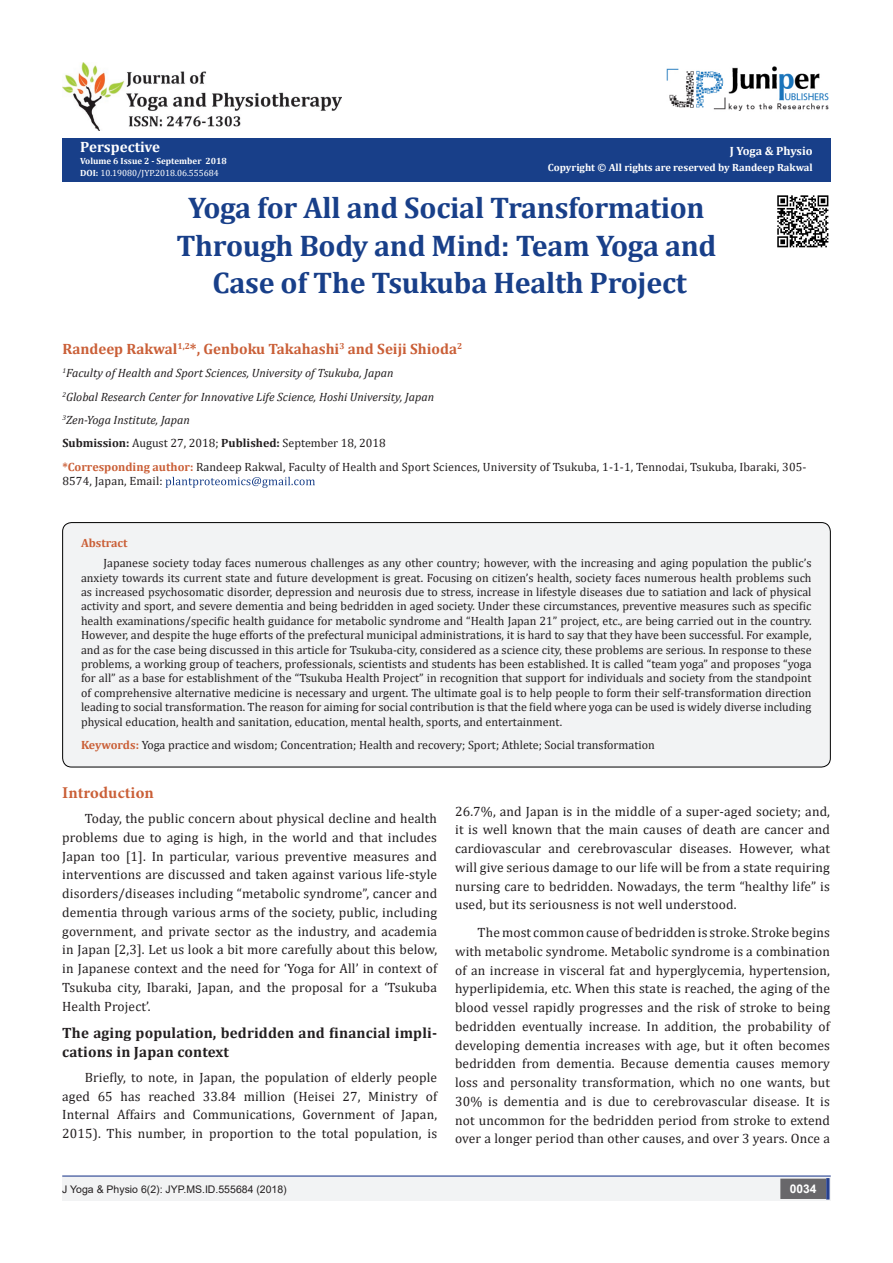
<style>
.page{position:relative;width:893px;height:1263px;background:#fff}
.page>*{position:absolute;margin:0;border:0;box-sizing:border-box;transform-origin:0 0}
.t1{font:700 30px/37.5px "Cambria";letter-spacing:-.01em;color:#183f89;text-align:center}
.List_Paragraph{font:700 16.5px "Minion Pro";letter-spacing:.005em;color:#ca5f37}
.List_Paragraph-2{font:700 15px/18.8px "Cambria";letter-spacing:.01em;color:#231f20}
.t2{font:700 15px "Cambria";color:#ca5f37}
.t3{font:700 15px "Cambria";color:#fff}
.List_Paragraph-3{font:13.5px/18.8px "Cambria";letter-spacing:.01em;color:#231f20;text-align:justify}
.t4{font:12px/14.4px "Cambria";color:#231f20}
.t5{font:italic 12px "Cambria";color:#231f20}
.t6{font:700 12px "Cambria";letter-spacing:-.005em;color:#fff}
.t7{font:700 12px "Cambria";color:#ca5f37}
.t8{font:700 12px "Arial";color:#fff}
.t9{font:700 10.5px "Cambria";color:#fff}
.t10{font:10.5px "Arial";color:#231f20}
.t11{font:9px "Cambria";color:#fff}
.t12{font:700 9px "Cambria";color:#fff}
.s1{font-weight:700}
.s2{font-weight:700;color:#ca5f37}
</style>
<div class="page">
<div style="left:62px;top:138px;width:769px;height:43px;background:#183f89"></div>
<svg style="left:165px;top:477px;width:150px;height:11px"></svg>
<hr style="left:62px;top:1175px;width:769px;height:1px;background:#253f8e">
<div style="left:62px;top:1177px;width:494px;height:24px;background:#f2f3f4"></div>
<div style="left:510px;top:1177px;width:321px;height:24px;background:#f2f3f4"></div>
<div style="left:781px;top:1179px;width:44px;height:19px;background:#68676a"></div>
<div style="left:780px;top:1178px;width:46px;height:21px;border:2px solid #68676a"></div>
<div style="left:826px;top:1178px;width:3px;height:21px;background:#253f8e;border:2px solid #253f8e"></div>
<img style="left:666px;top:66px;width:163px;height:45px">
<img style="left:62px;top:62px;width:279px;height:68px">
<div style="left:63px;top:523px;width:767px;height:244px;background:#f2f3f4;border-radius:9px"></div>
<div style="left:62px;top:522px;width:769px;height:245px;border:1px solid #000;border-radius:9px"></div>
<img style="left:777px;top:195px;width:52px;height:53px">
<p class="t3" style="left:80px;top:136px;width:81px">Perspective</p>
<p class="t12" style="left:80px;top:154px;width:148px">Volume 6 Issue 2 - September 2018</p>
<p class="t11" style="left:80px;top:168px;width:140px"><span class="s1">DOI:</span> 10.19080/JYP.2018.06.555684</p>
<p class="t6" style="left:730px;top:142px;width:84px">J Yoga &amp; Physio</p>
<p class="t9" style="left:548px;top:160px;width:266px">Copyright © All rights are reserved by Randeep Rakwal</p>
<p class="t1" style="left:176px;top:188px;width:542px">Yoga for All and Social Transformation<br>Through Body and Mind: Team Yoga and</p>
<p class="t1" style="left:213px;top:263px;width:476px">Case of The Tsukuba Health Project</p>
<p class="t2" style="left:62px;top:338px;width:401px">Randeep Rakwal<sup>1,2</sup>*, Genboku Takahashi<sup>3</sup> and Seiji Shioda<sup>2</sup></p>
<p class="t5" style="left:62px;top:365px;width:333px"><sup>1</sup>Faculty of Health and Sport Sciences, University of Tsukuba, Japan</p>
<p class="t5" style="left:62px;top:388px;width:373px"><sup>2</sup>Global Research Center for Innovative Life Science, Hoshi University, Japan</p>
<p class="t5" style="left:62px;top:411px;width:129px"><sup>3</sup>Zen-Yoga Institute, Japan</p>
<p class="t4" style="left:62px;top:436px;width:325px"><span class="s1">Submission:</span> August 27, 2018; <span class="s1">Published:</span> September 18, 2018</p>
<p class="t4" style="left:62px;top:459px;width:746px"><span class="s2">*Corresponding author:</span> Randeep Rakwal, Faculty of Health and Sport Sciences, University of Tsukuba, 1-1-1, Tennodai, Tsukuba, Ibaraki, 305-<br>8574, Japan, Email:</p>
<p class="t7" style="left:81px;top:534px;width:48px">Abstract</p>
<p class="t4" style="left:81px;top:556px;width:732px;text-align:justify;text-indent:22px">Japanese society today faces numerous challenges as any other country; however, with the increasing and aging population the public’s anxiety towards its current state and future development is great. Focusing on citizen’s health, society faces numerous health problems such as increased psychosomatic disorder, depression and neurosis due to stress, increase in lifestyle diseases due to satiation and lack of physical activity and sport, and severe dementia and being bedridden in aged society. Under these circumstances, preventive measures such as specific health examinations/specific health guidance for metabolic syndrome and “Health Japan 21” project, etc., are being carried out in the country.<br>However, and despite the huge efforts of the prefectural municipal administrations, it is hard to say that they have been successful. For example, and as for the case being discussed in this article for Tsukuba-city, considered as a science city, these problems are serious. In response to these problems, a working group of teachers, professionals, scientists and students has been established. It is called “team yoga” and proposes “yoga for all” as a base for establishment of the “Tsukuba Health Project” in recognition that support for individuals and society from the standpoint of comprehensive alternative medicine is necessary and urgent. The ultimate goal is to help people to form their self-transformation direction leading to social transformation. The reason for aiming for social contribution is that the field where yoga can be used is widely diverse including physical education, health and sanitation, education, mental health, sports, and entertainment.</p>
<p class="t4" style="left:81px;top:737px;width:575px"><span class="s2">Keywords:</span> Yoga practice and wisdom; Concentration; Health and recovery; Sport; Athlete; Social transformation</p>
<p class="List_Paragraph" style="left:62px;top:781px;width:93px">Introduction</p>
<p class="List_Paragraph-3" style="left:62px;top:809px;width:376px;text-indent:22px">Today, the public concern about physical decline and health problems due to aging is high, in the world and that includes Japan too [1]. In particular, various preventive measures and interventions are discussed and taken against various life-style disorders/diseases including “metabolic syndrome”, cancer and dementia through various arms of the society, public, including government, and private sector as the industry, and academia in Japan [2,3]. Let us look a bit more carefully about this below, in Japanese context and the need for ‘Yoga for All’ in context of Tsukuba city, Ibaraki, Japan, and the proposal for a ‘Tsukuba Health Project’.</p>
<p class="List_Paragraph-2" style="left:62px;top:1023px;width:376px">The aging population, bedridden and financial impli&shy;cations in Japan context</p>
<p class="List_Paragraph-3" style="left:62px;top:1068px;width:376px;text-indent:22px">Briefly, to note, in Japan, the population of elderly people aged 65 has reached 33.84 million (Heisei 27, Ministry of Internal Affairs and Communications, Government of Japan, 2015). This number, in proportion to the total population, is</p>
<p class="List_Paragraph-3" style="left:455px;top:802px;width:376px">26.7%, and Japan is in the middle of a super-aged society; and, it is well known that the main causes of death are cancer and cardiovascular and cerebrovascular diseases. However, what will give serious damage to our life will be from a state requiring nursing care to bedridden. Nowadays, the term “healthy life” is used, but its seriousness is not well understood.</p>
<p class="List_Paragraph-3" style="left:455px;top:923px;width:376px;text-indent:22px">The most common cause of bedridden is stroke. Stroke begins with metabolic syndrome. Metabolic syndrome is a combination of an increase in visceral fat and hyperglycemia, hypertension, hyperlipidemia, etc. When this state is reached, the aging of the blood vessel rapidly progresses and the risk of stroke to being bedridden eventually increase. In addition, the probability of developing dementia increases with age, but it often becomes bedridden from dementia. Because dementia causes memory loss and personality transformation, which no one wants, but 30% is dementia and is due to cerebrovascular disease. It is not uncommon for the bedridden period from stroke to extend over a longer period than other causes, and over 3 years. Once a</p>
<p class="t10" style="left:62px;top:1182px;width:226px">J Yoga &amp; Physio 6(2): JYP.MS.ID.555684 (2018)</p>
<p class="t8" style="left:790px;top:1180px;width:28px">0034</p>
</div>
